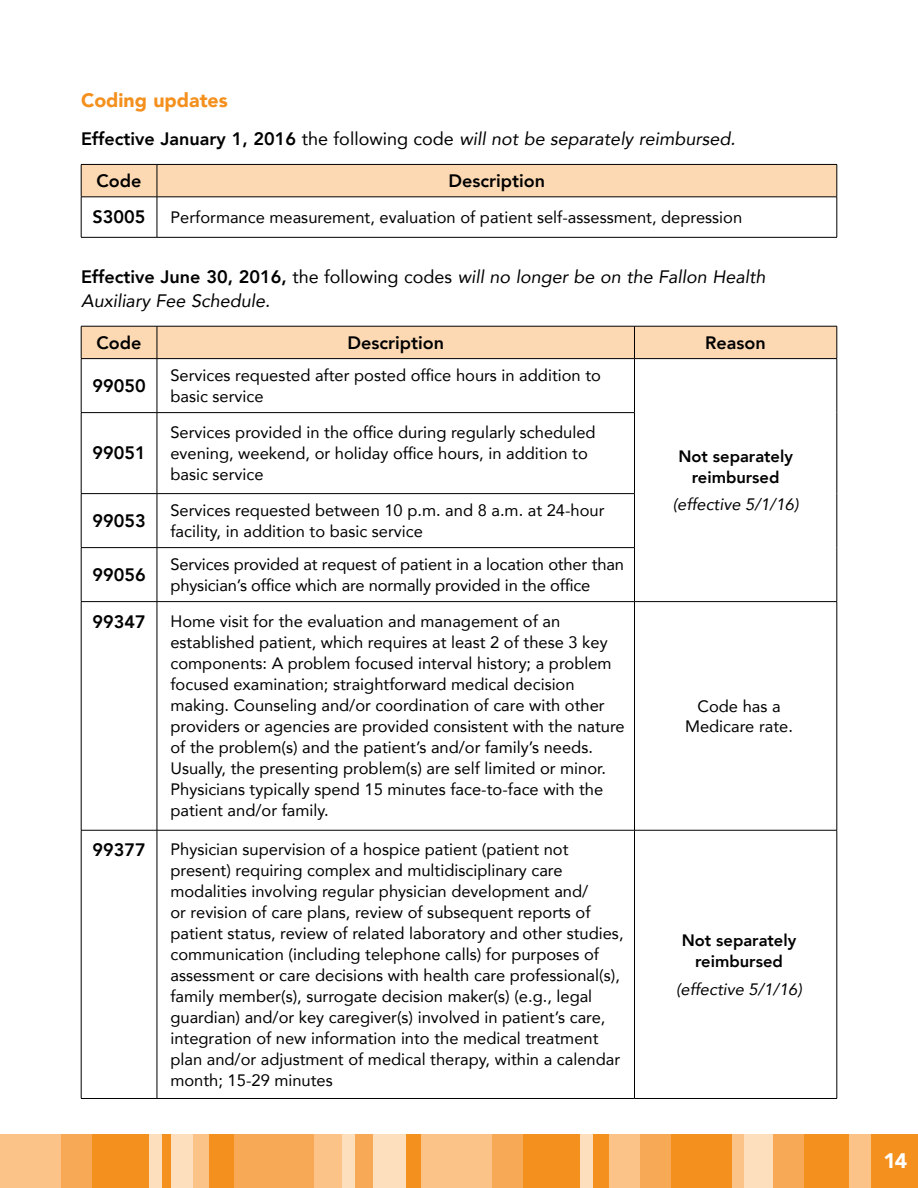
<style>
.page{position:relative;width:918px;height:1188px;background:#fff}
.page>*{position:absolute;margin:0;border:0;box-sizing:border-box;transform-origin:0 0}
.t1{font:900 21px "Avenir";color:#fff}
.t2{font:900 19.5px "Avenir";color:#f4901d}
.t3{font:italic 18px/24px "Avenir";color:#000}
.t4{font:800 18px "Avenir";color:#000}
.t5{font:16.5px/21px "Avenir";color:#000}
.t6{font:800 16.5px/21px "Avenir";color:#000;text-align:center}
.t7{font:italic 16.5px "Avenir";color:#000}
.s1{font-weight:800;font-style:normal}
.s2{font-style:normal}
</style>
<div class="page">
<div style="left:5px;top:1134px;width:913px;height:54px;background:#f4901d"></div>
<div style="left:421px;top:1134px;width:71px;height:54px;background:#fbc388"></div>
<div style="left:0;top:1134px;width:61px;height:54px;background:#fbc388"></div>
<div style="left:732px;top:1134px;width:12px;height:54px;background:#fbc388"></div>
<div style="left:492px;top:1134px;width:31px;height:54px;background:#f7a955"></div>
<div style="left:61px;top:1134px;width:31px;height:54px;background:#f7a955"></div>
<div style="left:355px;top:1134px;width:19px;height:54px;background:#f7a955"></div>
<div style="left:744px;top:1134px;width:31px;height:54px;background:#fddfbe"></div>
<div style="left:640px;top:1134px;width:31px;height:54px;background:#f7a955"></div>
<div style="left:314px;top:1134px;width:31px;height:54px;background:#fbc388"></div>
<div style="left:609px;top:1134px;width:31px;height:54px;background:#fbc388"></div>
<div style="left:178px;top:1134px;width:31px;height:54px;background:#fbc388"></div>
<div style="left:235px;top:1134px;width:79px;height:54px;background:#f7a955"></div>
<div style="left:373px;top:1134px;width:32px;height:54px;background:#fddfbe"></div>
<div style="left:171px;top:1134px;width:22px;height:54px;background:#fddfbe"></div>
<div style="left:581px;top:1134px;width:12px;height:54px;background:#fddfbe"></div>
<div style="left:150px;top:1134px;width:12px;height:54px;background:#fddfbe"></div>
<div style="left:849px;top:1134px;width:21px;height:54px;background:#fbc388"></div>
<div style="left:773px;top:1134px;width:31px;height:54px;background:#f7a955"></div>
<div style="left:343px;top:1134px;width:12px;height:54px;background:#fddfbe"></div>
<div style="left:82px;top:165px;width:755px;height:32px;background:#fdd9b3"></div>
<hr style="left:81px;top:164px;width:76px;height:1px;background:#000">
<hr style="left:81px;top:165px;width:1px;height:32px;background:#000">
<hr style="left:157px;top:164px;width:680px;height:1px;background:#000">
<hr style="left:157px;top:165px;width:1px;height:32px;background:#000">
<hr style="left:837px;top:165px;width:1px;height:32px;background:#000">
<hr style="left:81px;top:197px;width:76px;height:1px;background:#000">
<hr style="left:81px;top:197px;width:1px;height:40px;background:#000">
<hr style="left:157px;top:197px;width:680px;height:1px;background:#000">
<hr style="left:157px;top:197px;width:1px;height:40px;background:#000">
<hr style="left:837px;top:197px;width:1px;height:40px;background:#000">
<hr style="left:81px;top:237px;width:76px;height:1px;background:#000">
<hr style="left:157px;top:237px;width:680px;height:1px;background:#000">
<div style="left:82px;top:327px;width:755px;height:31px;background:#fdd9b3"></div>
<hr style="left:81px;top:326px;width:76px;height:1px;background:#000">
<hr style="left:81px;top:326px;width:1px;height:32px;background:#000">
<hr style="left:157px;top:326px;width:477px;height:1px;background:#000">
<hr style="left:157px;top:326px;width:1px;height:32px;background:#000">
<hr style="left:634px;top:326px;width:203px;height:1px;background:#000">
<hr style="left:634px;top:326px;width:1px;height:32px;background:#000">
<hr style="left:837px;top:326px;width:1px;height:32px;background:#000">
<hr style="left:81px;top:358px;width:76px;height:1px;background:#000">
<hr style="left:81px;top:359px;width:1px;height:53px;background:#000">
<hr style="left:157px;top:358px;width:477px;height:1px;background:#000">
<hr style="left:157px;top:359px;width:1px;height:53px;background:#000">
<hr style="left:634px;top:358px;width:203px;height:1px;background:#000">
<hr style="left:634px;top:359px;width:1px;height:53px;background:#000">
<hr style="left:837px;top:359px;width:1px;height:54px;background:#000">
<hr style="left:81px;top:412px;width:76px;height:1px;background:#000">
<hr style="left:81px;top:413px;width:1px;height:80px;background:#000">
<hr style="left:157px;top:412px;width:478px;height:1px;background:#000">
<hr style="left:157px;top:413px;width:1px;height:80px;background:#000">
<hr style="left:634px;top:413px;width:1px;height:80px;background:#000">
<hr style="left:837px;top:413px;width:1px;height:81px;background:#000">
<hr style="left:81px;top:493px;width:76px;height:1px;background:#000">
<hr style="left:81px;top:494px;width:1px;height:53px;background:#000">
<hr style="left:157px;top:493px;width:478px;height:1px;background:#000">
<hr style="left:157px;top:494px;width:1px;height:53px;background:#000">
<hr style="left:634px;top:494px;width:1px;height:53px;background:#000">
<hr style="left:837px;top:494px;width:1px;height:54px;background:#000">
<hr style="left:81px;top:547px;width:76px;height:1px;background:#000">
<hr style="left:81px;top:548px;width:1px;height:53px;background:#000">
<hr style="left:157px;top:547px;width:478px;height:1px;background:#000">
<hr style="left:157px;top:548px;width:1px;height:53px;background:#000">
<hr style="left:634px;top:548px;width:1px;height:53px;background:#000">
<hr style="left:837px;top:548px;width:1px;height:53px;background:#000">
<hr style="left:81px;top:601px;width:76px;height:1px;background:#000">
<hr style="left:81px;top:602px;width:1px;height:228px;background:#000">
<hr style="left:157px;top:601px;width:477px;height:1px;background:#000">
<hr style="left:157px;top:602px;width:1px;height:228px;background:#000">
<hr style="left:634px;top:601px;width:203px;height:1px;background:#000">
<hr style="left:634px;top:602px;width:1px;height:228px;background:#000">
<hr style="left:837px;top:602px;width:1px;height:228px;background:#000">
<hr style="left:81px;top:830px;width:76px;height:1px;background:#000">
<hr style="left:81px;top:830px;width:1px;height:268px;background:#000">
<hr style="left:157px;top:830px;width:477px;height:1px;background:#000">
<hr style="left:157px;top:830px;width:1px;height:268px;background:#000">
<hr style="left:634px;top:830px;width:203px;height:1px;background:#000">
<hr style="left:634px;top:830px;width:1px;height:268px;background:#000">
<hr style="left:837px;top:830px;width:1px;height:268px;background:#000">
<hr style="left:81px;top:1098px;width:76px;height:1px;background:#000">
<hr style="left:157px;top:1098px;width:477px;height:1px;background:#000">
<hr style="left:634px;top:1098px;width:203px;height:1px;background:#000">
<p class="t2" style="left:81px;top:84px;width:148px">Coding updates</p>
<p class="t3" style="left:81px;top:126px;width:656px"><span class="s1">Effective January 1, 2016</span> <span class="s2">the following code</span> will not be separately reimbursed.</p>
<p class="t4" style="left:97px;top:167px;width:46px">Code</p>
<p class="t4" style="left:449px;top:167px;width:98px">Description</p>
<p class="t4" style="left:93px;top:203px;width:54px">S3005</p>
<p class="t5" style="left:170px;top:206px;width:573px">Performance measurement, evaluation of patient self-assessment, depression</p>
<p class="t3" style="left:81px;top:264px;width:686px"><span class="s1">Effective June 30, 2016,</span> <span class="s2">the following codes</span> will no longer be on the Fallon Health<br>Auxiliary Fee Schedule.</p>
<p class="t4" style="left:97px;top:329px;width:46px">Code</p>
<p class="t4" style="left:347px;top:329px;width:98px">Description</p>
<p class="t4" style="left:705px;top:329px;width:62px">Reason</p>
<p class="t4" style="left:92px;top:372px;width:55px">99050</p>
<p class="t5" style="left:170px;top:364px;width:432px">Services requested after posted office hours in addition to basic service</p>
<p class="t4" style="left:92px;top:439px;width:55px">99051</p>
<p class="t5" style="left:170px;top:421px;width:427px">Services provided in the office during regularly scheduled evening, weekend, or holiday office hours, in addition to basic service</p>
<p class="t4" style="left:92px;top:507px;width:55px">99053</p>
<p class="t5" style="left:170px;top:499px;width:436px">Services requested between 10 p.m. and 8 a.m. at 24-hour facility, in addition to basic service</p>
<p class="t4" style="left:92px;top:561px;width:55px">99056</p>
<p class="t5" style="left:170px;top:553px;width:455px">Services provided at request of patient in a location other than physician’s office which are normally provided in the office</p>
<p class="t4" style="left:92px;top:608px;width:55px">99347</p>
<p class="t5" style="left:170px;top:610px;width:456px">Home visit for the evaluation and management of an established patient, which requires at least 2 of these 3 key components: A problem focused interval history; a problem focused examination; straightforward medical decision making. Counseling and/or coordination of care with other providers or agencies are provided consistent with the nature of the problem(s) and the patient’s and/or family’s needs.<br>Usually, the presenting problem(s) are self limited or minor.<br>Physicians typically spend 15 minutes face-to-face with the patient and/or family.</p>
<p class="t4" style="left:92px;top:836px;width:55px">99377</p>
<p class="t5" style="left:170px;top:839px;width:455px">Physician supervision of a hospice patient (patient not present) requiring complex and multidisciplinary care modalities involving regular physician development and/<br>or revision of care plans, review of subsequent reports of patient status, review of related laboratory and other studies, communication (including telephone calls) for purposes of assessment or care decisions with health care professional(s), family member(s), surrogate decision maker(s) (e.g., legal guardian) and/or key caregiver(s) involved in patient’s care, integration of new information into the medical treatment plan and/or adjustment of medical therapy, within a calendar month; 15-29 minutes</p>
<p class="t6" style="left:678px;top:445px;width:116px">Not separately reimbursed</p>
<p class="t7" style="left:673px;top:495px;width:127px">(effective 5/1/16)</p>
<p class="t5" style="left:685px;top:696px;width:109px;line-height:19.5px;text-align:center">Code has a<br>Medicare rate.</p>
<p class="t6" style="left:682px;top:930px;width:116px">Not separately reimbursed</p>
<p class="t7" style="left:676px;top:979px;width:127px">(effective 5/1/16)</p>
<p class="t1" style="left:884px;top:1143px;width:25px">14</p>
</div>
